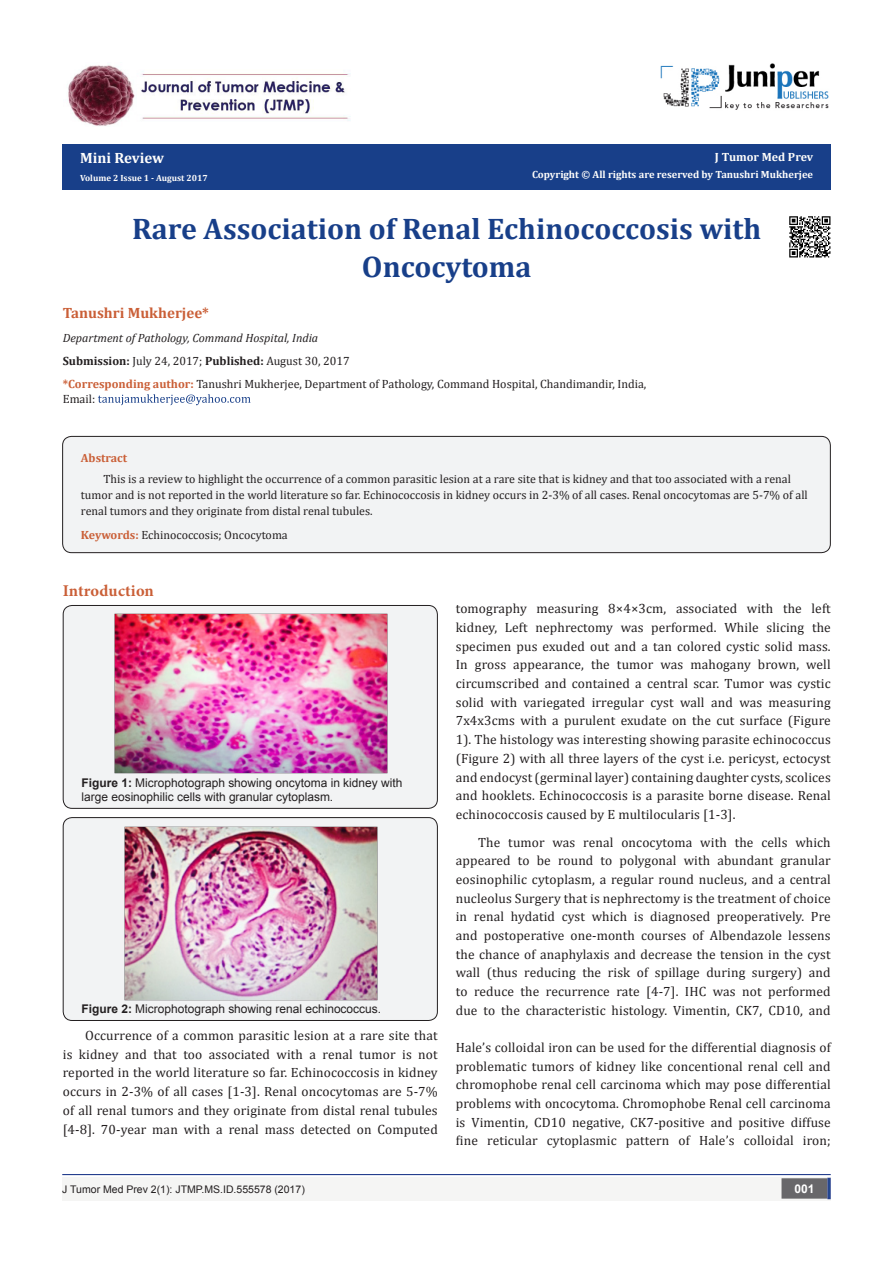
<style>
.page{position:relative;width:893px;height:1263px;background:#fff}
.page>*{position:absolute;margin:0;border:0;box-sizing:border-box;transform-origin:0 0}
.t1{font:700 29.85px/37.3px "Cambria";color:#183f89;text-align:center}
.t2{font:700 16.5px "Minion Pro";letter-spacing:.005em;color:#ca5f37}
.t3{font:700 15px "Cambria";color:#ca5f37}
.t4{font:700 15px "Cambria";color:#fffefc}
.t5{font:13.5px/18.8px "Cambria";letter-spacing:.01em;color:#231f20;text-align:justify}
.t6{font:12px/15.8px "Cambria";color:#231f20}
.t7{font:12px/14.4px "Arial";color:#231f20}
.t8{font:italic 12px "Cambria";color:#231f20}
.t9{font:700 12px "Cambria";color:#fffefc}
.t10{font:700 12px "Cambria";color:#ca5f37}
.t11{font:700 12px "Arial";color:#fff}
.t12{font:700 10.5px "Cambria";color:#fffefc}
.t13{font:10.5px "Arial";color:#231f20}
.t14{font:700 9px "Cambria";color:#fffefc}
.s1{font-weight:700}
.s2{font-weight:700;color:#ca5f37}
</style>
<div class="page">
<div style="left:62px;top:144px;width:769px;height:45px;background:#183f89"></div>
<svg style="left:98px;top:394px;width:153px;height:11px"></svg>
<div style="left:63px;top:605px;width:374px;height:203px;background:#f2f3f4;border-radius:9px"></div>
<div style="left:63px;top:605px;width:375px;height:204px;border:1px solid #231f20;border-radius:9px"></div>
<img style="left:114px;top:614px;width:273px;height:159px">
<div style="left:63px;top:817px;width:374px;height:203px;background:#f2f3f4;border-radius:9px"></div>
<div style="left:63px;top:817px;width:375px;height:204px;border:1px solid #231f20;border-radius:9px"></div>
<img style="left:124px;top:826px;width:253px;height:174px">
<img style="left:661px;top:63px;width:168px;height:47px">
<div style="left:62px;top:1177px;width:393px;height:24px;background:#f5f5f4"></div>
<div style="left:455px;top:1177px;width:376px;height:24px;background:#f5f5f4"></div>
<div style="left:782px;top:1179px;width:45px;height:19px;background:#68676a"></div>
<div style="left:781px;top:1178px;width:46px;height:20px;border:2px solid #68676a"></div>
<svg style="left:827px;top:1178px;width:4px;height:21px"></svg>
<hr style="left:62px;top:1174px;width:769px;height:1px;background:#253f8e">
<img style="left:68px;top:65px;width:283px;height:61px">
<div style="left:63px;top:436px;width:767px;height:117px;background:#f2f3f4;border-radius:9px"></div>
<div style="left:62px;top:436px;width:769px;height:117px;border:1px solid #231f20;border-radius:9px"></div>
<img style="left:789px;top:216px;width:42px;height:42px">
<p class="t9" style="left:715px;top:148px;width:100px">J Tumor Med Prev</p>
<p class="t12" style="left:532px;top:167px;width:283px">Copyright © All rights are reserved by Tanushri Mukherjee</p>
<p class="t1" style="left:132px;top:209px;width:631px">Rare Association of Renal Echinococcosis with<br>Oncocytoma</p>
<p class="t3" style="left:63px;top:302px;width:148px">Tanushri Mukherjee*</p>
<p class="t8" style="left:63px;top:329px;width:257px">Department of Pathology, Command Hospital, India</p>
<p class="t6" style="left:63px;top:353px;width:288px"><span class="s1">Submission:</span> July 24, 2017; <span class="s1">Published:</span> August 30, 2017</p>
<p class="t6" style="left:63px;top:377px;width:585px;line-height:14.4px"><span class="s2">*Corresponding author:</span> Tanushri Mukherjee, Department of Pathology, Command Hospital, Chandimandir, India,<br>Email:</p>
<p class="t4" style="left:80px;top:147px;width:85px">Mini Review</p>
<p class="t14" style="left:80px;top:171px;width:129px">Volume 2 Issue 1 - August 2017</p>
<p class="t10" style="left:81px;top:449px;width:48px">Abstract</p>
<p class="t6" style="left:81px;top:471px;width:728px;text-indent:22px">This is a review to highlight the occurrence of a common parasitic lesion at a rare site that is kidney and that too associated with a renal tumor and is not reported in the world literature so far. Echinococcosis in kidney occurs in 2-3% of all cases. Renal oncocytomas are 5-7% of all renal tumors and they originate from distal renal tubules.</p>
<p class="t6" style="left:81px;top:527px;width:208px"><span class="s2">Keywords:</span> Echinococcosis; Oncocytoma</p>
<p class="t2" style="left:63px;top:579px;width:93px">Introduction</p>
<p class="t7" style="left:81px;top:775px;width:322px"><span class="s1">Figure 1:</span> Microphotograph showing oncytoma in kidney with large eosinophilic cells with granular cytoplasm.</p>
<p class="t7" style="left:81px;top:1002px;width:301px"><span class="s1">Figure 2:</span> Microphotograph showing renal echinococcus.</p>
<p class="t5" style="left:63px;top:1026px;width:376px;text-indent:22px">Occurrence of a common parasitic lesion at a rare site that is kidney and that too associated with a renal tumor is not reported in the world literature so far. Echinococcosis in kidney occurs in 2-3% of all cases [1-3]. Renal oncocytomas are 5-7% of all renal tumors and they originate from distal renal tubules [4-8]. 70-year man with a renal mass detected on Computed</p>
<p class="t5" style="left:456px;top:599px;width:377px">tomography measuring 8×4×3cm, associated with the left kidney, Left nephrectomy was performed. While slicing the specimen pus exuded out and a tan colored cystic solid mass.<br>In gross appearance, the tumor was mahogany brown, well circumscribed and contained a central scar. Tumor was cystic solid with variegated irregular cyst wall and was measuring 7x4x3cms with a purulent exudate on the cut surface (Figure 1). The histology was interesting showing parasite echinococcus (Figure 2) with all three layers of the cyst i.e. pericyst, ectocyst and endocyst (germinal layer) containing daughter cysts, scolices and hooklets. Echinococcosis is a parasite borne disease. Renal echinococcosis caused by E multilocularis [1-3].</p>
<p class="t5" style="left:456px;top:832px;width:376px;text-indent:22px">The tumor was renal oncocytoma with the cells which appeared to be round to polygonal with abundant granular eosinophilic cytoplasm, a regular round nucleus, and a central nucleolus Surgery that is nephrectomy is the treatment of choice in renal hydatid cyst which is diagnosed preoperatively. Pre and postoperative one-month courses of Albendazole lessens the chance of anaphylaxis and decrease the tension in the cyst wall (thus reducing the risk of spillage during surgery) and to reduce the recurrence rate [4-7]. IHC was not performed due to the characteristic histology. Vimentin, CK7, CD10, and</p>
<p class="t5" style="left:456px;top:1038px;width:376px">Hale’s colloidal iron can be used for the differential diagnosis of problematic tumors of kidney like concentional renal cell and chromophobe renal cell carcinoma which may pose differential problems with oncocytoma. Chromophobe Renal cell carcinoma is Vimentin, CD10 negative, CK7-positive and positive diffuse fine reticular cytoplasmic pattern of Hale’s colloidal iron;</p>
<p class="t13" style="left:62px;top:1182px;width:244px">J Tumor Med Prev 2(1): JTMP.MS.ID.555578 (2017)</p>
<p class="t11" style="left:794px;top:1180px;width:22px">001</p>
</div>
